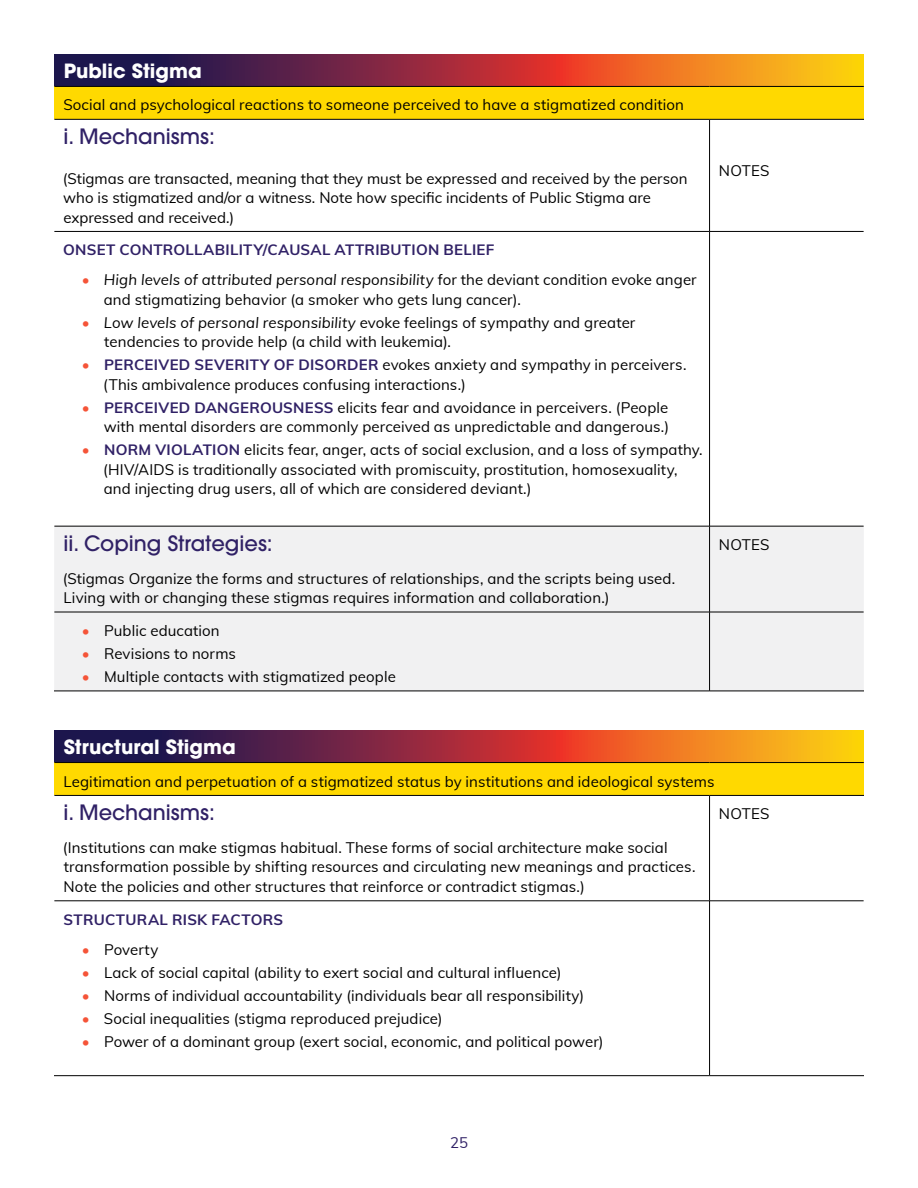
<style>
.page{position:relative;width:918px;height:1188px;background:#fff}
.page>*{position:absolute;margin:0;border:0;box-sizing:border-box;transform-origin:0 0}
.t1{font:500 21px "ITC Avant Garde Pro";color:#302166}
.h1_table_white{font:700 19.5px "ITC Avant Garde Pro";color:#fff}
.t2{font:15px/19.5px "Muli";letter-spacing:.005em;color:#000}
.t3{font:700 15px "Muli";letter-spacing:.02em;color:#302166}
.t4{font:15px "Muli";color:#302166}
.s1{font-weight:700;color:#f55438}
.s2{font-style:italic}
.s3{font-weight:700;color:#302166}
</style>
<div class="page">
<svg style="left:54px;top:54px;width:810px;height:32px;background:#9c4835"></svg>
<div style="left:54px;top:86px;width:810px;height:33px;background:#ffd900"></div>
<div style="left:54px;top:527px;width:810px;height:164px;background:#f1f1f2"></div>
<hr style="left:709px;top:120px;width:1px;height:111px;background:#000">
<hr style="left:54px;top:231px;width:656px;height:1px;background:#000">
<hr style="left:710px;top:231px;width:154px;height:1px;background:#000">
<hr style="left:709px;top:232px;width:1px;height:294px;background:#000">
<hr style="left:54px;top:526px;width:656px;height:1px;background:#000">
<hr style="left:710px;top:526px;width:154px;height:1px;background:#000">
<hr style="left:709px;top:526px;width:1px;height:86px;background:#000">
<hr style="left:54px;top:612px;width:656px;height:1px;background:#000">
<hr style="left:710px;top:612px;width:154px;height:1px;background:#000">
<hr style="left:709px;top:612px;width:1px;height:79px;background:#000">
<hr style="left:54px;top:691px;width:656px;height:1px;background:#000">
<hr style="left:710px;top:691px;width:154px;height:1px;background:#000">
<hr style="left:54px;top:86px;width:656px;height:1px;background:#000">
<hr style="left:710px;top:86px;width:154px;height:1px;background:#000">
<hr style="left:54px;top:119px;width:656px;height:1px;background:#000">
<hr style="left:710px;top:119px;width:154px;height:1px;background:#000">
<svg style="left:54px;top:730px;width:810px;height:32px;background:#9c4835"></svg>
<div style="left:54px;top:763px;width:810px;height:32px;background:#ffd900"></div>
<hr style="left:709px;top:796px;width:1px;height:105px;background:#000">
<hr style="left:54px;top:901px;width:656px;height:1px;background:#000">
<hr style="left:710px;top:901px;width:154px;height:1px;background:#000">
<hr style="left:709px;top:901px;width:1px;height:174px;background:#000">
<hr style="left:54px;top:1075px;width:656px;height:1px;background:#000">
<hr style="left:710px;top:1075px;width:154px;height:1px;background:#000">
<hr style="left:54px;top:762px;width:656px;height:1px;background:#000">
<hr style="left:710px;top:762px;width:154px;height:1px;background:#000">
<hr style="left:54px;top:795px;width:656px;height:1px;background:#000">
<hr style="left:710px;top:795px;width:154px;height:1px;background:#000">
<p class="h1_table_white" style="left:64px;top:57px;width:139px">Public Stigma</p>
<p class="t2" style="left:63px;top:95px;width:622px">Social and psychological reactions to someone perceived to have a stigmatized condition</p>
<p class="t1" style="left:64px;top:123px;width:153px">i. Mechanisms:</p>
<p class="t2" style="left:63px;top:168px;width:626px">(Stigmas are transacted, meaning that they must be expressed and received by the person who is stigmatized and/or a witness. Note how specific incidents of Public Stigma are expressed and received.)</p>
<p class="t3" style="left:63px;top:239px;width:433px">ONSET CONTROLLABILITY/CAUSAL ATTRIBUTION BELIEF</p>
<p class="t2" style="left:104px;top:269px;width:594px;text-indent:-22px"><span class="s1">•</span> <span class="s2">High levels of attributed personal responsibility</span> for the deviant condition evoke anger and stigmatizing behavior (a smoker who gets lung cancer).</p>
<p class="t2" style="left:104px;top:312px;width:533px;text-indent:-22px"><span class="s1">•</span> <span class="s2">Low levels of personal responsibility</span> evoke feelings of sympathy and greater tendencies to provide help (a child with leukemia).</p>
<p class="t2" style="left:103px;top:354px;width:585px;text-indent:-21px"><span class="s1">•</span> <span class="s3">PERCEIVED SEVERITY OF DISORDER</span> evokes anxiety and sympathy in perceivers. (This ambivalence produces confusing interactions.)</p>
<p class="t2" style="left:82px;top:397px;width:589px;text-align:right"><span class="s1">•</span> <span class="s3">PERCEIVED DANGEROUSNESS</span> elicits fear and avoidance in perceivers. (People with mental disorders are commonly perceived as unpredictable and dangerous.)</p>
<p class="t2" style="left:103px;top:439px;width:601px;text-indent:-21px"><span class="s1">•</span> <span class="s3">NORM VIOLATION</span> elicits fear, anger, acts of social exclusion, and a loss of sympathy. (HIV/AIDS is traditionally associated with promiscuity, prostitution, homosexuality, and injecting drug users, all of which are considered deviant.)</p>
<p class="t1" style="left:64px;top:530px;width:211px">ii. Coping Strategies:</p>
<p class="t2" style="left:63px;top:568px;width:614px">(Stigmas Organize the forms and structures of relationships, and the scripts being used.<br>Living with or changing these stigmas requires information and collaboration.)</p>
<p class="t2" style="left:82px;top:620px;width:139px"><span class="s1">•</span> Public education</p>
<p class="t2" style="left:82px;top:643px;width:156px"><span class="s1">•</span> Revisions to norms</p>
<p class="t2" style="left:82px;top:666px;width:316px"><span class="s1">•</span> Multiple contacts with stigmatized people</p>
<p class="t2" style="left:719px;top:160px;width:52px">NOTES</p>
<p class="t2" style="left:719px;top:534px;width:52px">NOTES</p>
<p class="h1_table_white" style="left:64px;top:733px;width:174px">Structural Stigma</p>
<p class="t2" style="left:64px;top:771px;width:653px">Legitimation and perpetuation of a stigmatized status by institutions and ideological systems</p>
<p class="t1" style="left:64px;top:799px;width:153px">i. Mechanisms:</p>
<p class="t2" style="left:63px;top:837px;width:634px">(Institutions can make stigmas habitual. These forms of social architecture make social transformation possible by shifting resources and circulating new meanings and practices.<br>Note the policies and other structures that reinforce or contradict stigmas.)</p>
<p class="t2" style="left:719px;top:804px;width:52px">NOTES</p>
<p class="t3" style="left:63px;top:908px;width:221px">STRUCTURAL RISK FACTORS</p>
<p class="t2" style="left:82px;top:939px;width:78px"><span class="s1">•</span> Poverty</p>
<p class="t2" style="left:82px;top:962px;width:481px"><span class="s1">•</span> Lack of social capital (ability to exert social and cultural influence)</p>
<p class="t2" style="left:82px;top:985px;width:504px"><span class="s1">•</span> Norms of individual accountability (individuals bear all responsibility)</p>
<p class="t2" style="left:82px;top:1008px;width:362px"><span class="s1">•</span> Social inequalities (stigma reproduced prejudice)</p>
<p class="t2" style="left:82px;top:1031px;width:523px"><span class="s1">•</span> Power of a dominant group (exert social, economic, and political power)</p>
<p class="t4" style="left:450px;top:1132px;width:19px">25</p>
</div>
